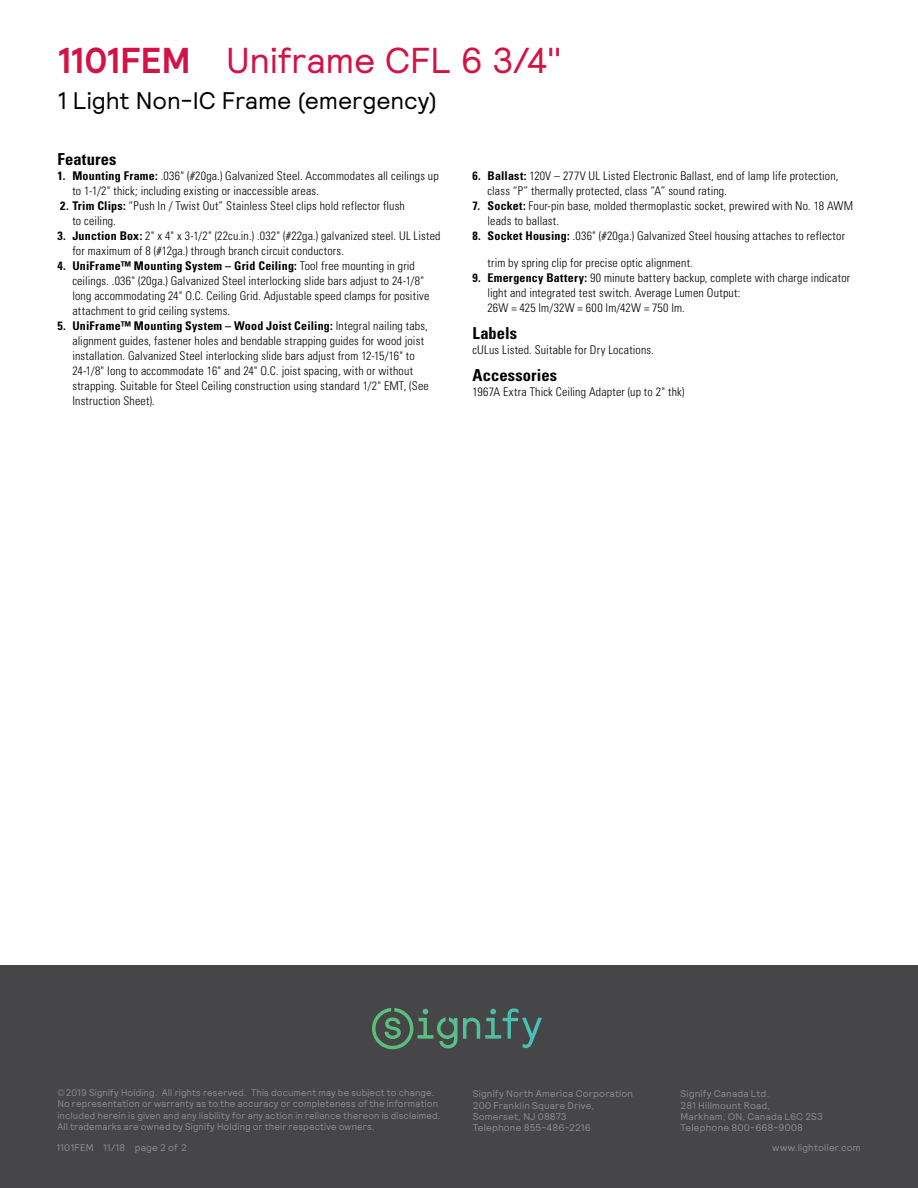
<style>
.page{position:relative;width:918px;height:1188px;background:#fff}
.page>*{position:absolute;margin:0;border:0;box-sizing:border-box;transform-origin:0 0}
.t1{font:36px "Relative";color:#d31245}
.t2{font:24px "Relative";color:#000}
.t3{font:700 condensed 16.5px "Univers";letter-spacing:.01em;color:#000}
.t4{font:300 condensed 12px/15px "Univers";letter-spacing:.015em;color:#000}
.t5{font:9.75px/11.2px "Relative";letter-spacing:.015em;color:#8a8c8e;scale:.96 1}
.t6{font:9.75px/11.2px "Relative";letter-spacing:.015em;color:#8a8c8e}
.s1{font-weight:700}
</style>
<div class="page">
<div style="left:0;top:965px;width:918px;height:223px;background:#464547"></div>
<svg style="left:372px;top:1008px;width:167px;height:41px"></svg>
<h1 class="t1" style="left:57px;top:37px;width:506px"><span class="s1">1101FEM</span> Uniframe CFL 6 3/4"</h1>
<h2 class="t2" style="left:57px;top:85px;width:381px">1 Light Non-IC Frame (emergency)</h2>
<h3 class="t3" style="left:57px;top:149px;width:61px">Features</h3>
<p class="t4" style="left:72px;top:168px;width:368px;text-indent:-15px"><span class="s1">1. Mounting Frame:</span> .036" (#20ga.) Galvanized Steel. Accommodates all ceilings up to 1-1/2" thick; including existing or inaccessible areas.</p>
<p class="t4" style="left:72px;top:198px;width:334px;text-indent:-12px"><span class="s1">2. Trim Clips:</span> “Push In / Twist Out” Stainless Steel clips hold reflector flush to ceiling.</p>
<p class="t4" style="left:72px;top:228px;width:370px;text-indent:-15px"><span class="s1">3. Junction Box:</span> 2" x 4" x 3-1/2" (22cu.in.) .032" (#22ga.) galvanized steel. UL Listed for maximum of 8 (#12ga.) through branch circuit conductors.</p>
<p class="t4" style="left:72px;top:258px;width:359px;text-indent:-15px"><span class="s1">4. UniFrame™ Mounting System – Grid Ceiling:</span> Tool free mounting in grid ceilings. .036" (20ga.) Galvanized Steel interlocking slide bars adjust to 24-1/8" long accommodating 24" O.C. Ceiling Grid. Adjustable speed clamps for positive attachment to grid ceiling systems.</p>
<p class="t4" style="left:72px;top:318px;width:358px;text-indent:-15px"><span class="s1">5. UniFrame™ Mounting System – Wood Joist Ceiling:</span> Integral nailing tabs, alignment guides, fastener holes and bendable strapping guides for wood joist installation. Galvanized Steel interlocking slide bars adjust from 12-15/16" to 24-1/8" long to accommodate 16" and 24" O.C. joist spacing, with or without strapping. Suitable for Steel Ceiling construction using standard 1/2" EMT, (See Instruction Sheet).</p>
<p class="t4" style="left:488px;top:168px;width:352px;text-indent:-15px"><span class="s1">6. Ballast:</span> 120V – 277V UL Listed Electronic Ballast, end of lamp life protection, class “P” thermally protected, class “A” sound rating.</p>
<p class="t4" style="left:488px;top:198px;width:367px;text-indent:-15px"><span class="s1">7. Socket:</span> Four-pin base, molded thermoplastic socket, prewired with No. 18 AWM leads to ballast.</p>
<p class="t4" style="left:473px;top:228px;width:374px"><span class="s1">8. Socket Housing:</span> .036" (#20ga.) Galvanized Steel housing attaches to reflector</p>
<p class="t4" style="left:488px;top:255px;width:207px">trim by spring clip for precise optic alignment.</p>
<p class="t4" style="left:488px;top:270px;width:364px;text-indent:-15px"><span class="s1">9. Emergency Battery:</span> 90 minute battery backup, complete with charge indicator light and integrated test switch. Average Lumen Output:<br>26W = 425 lm/32W = 600 lm/42W = 750 lm.</p>
<h3 class="t3" style="left:472px;top:323px;width:46px">Labels</h3>
<p class="t4" style="left:472px;top:342px;width:183px">cULus Listed. Suitable for Dry Locations.</p>
<h3 class="t3" style="left:472px;top:365px;width:86px">Accessories</h3>
<p class="t4" style="left:472px;top:384px;width:214px">1967A Extra Thick Ceiling Adapter (up to 2" thk)</p>
<p class="t5" style="left:57px;top:1087px;width:401px">©2019 Signify Holding. All rights reserved. This document may be subject to change.<br>No representation or warranty as to the accuracy or completeness of the information included herein is given and any liability for any action in reliance thereon is disclaimed.<br>All trademarks are owned by Signify Holding or their respective owners.</p>
<p class="t6" style="left:473px;top:1088px;width:162px">Signify North America Corporation<br>200 Franklin Square Drive,<br>Somerset, NJ 08873<br>Telephone 855-486-2216</p>
<p class="t6" style="left:681px;top:1088px;width:144px">Signify Canada Ltd.<br>281 Hillmount Road,<br>Markham, ON, Canada L6C 2S3<br>Telephone 800-668-9008</p>
<p class="t6" style="left:772px;top:1142px;width:90px">www.lightolier.com</p>
<p class="t6" style="left:57px;top:1141px;width:132px">1101FEM 11/18 page 2 of 2</p>
</div>
